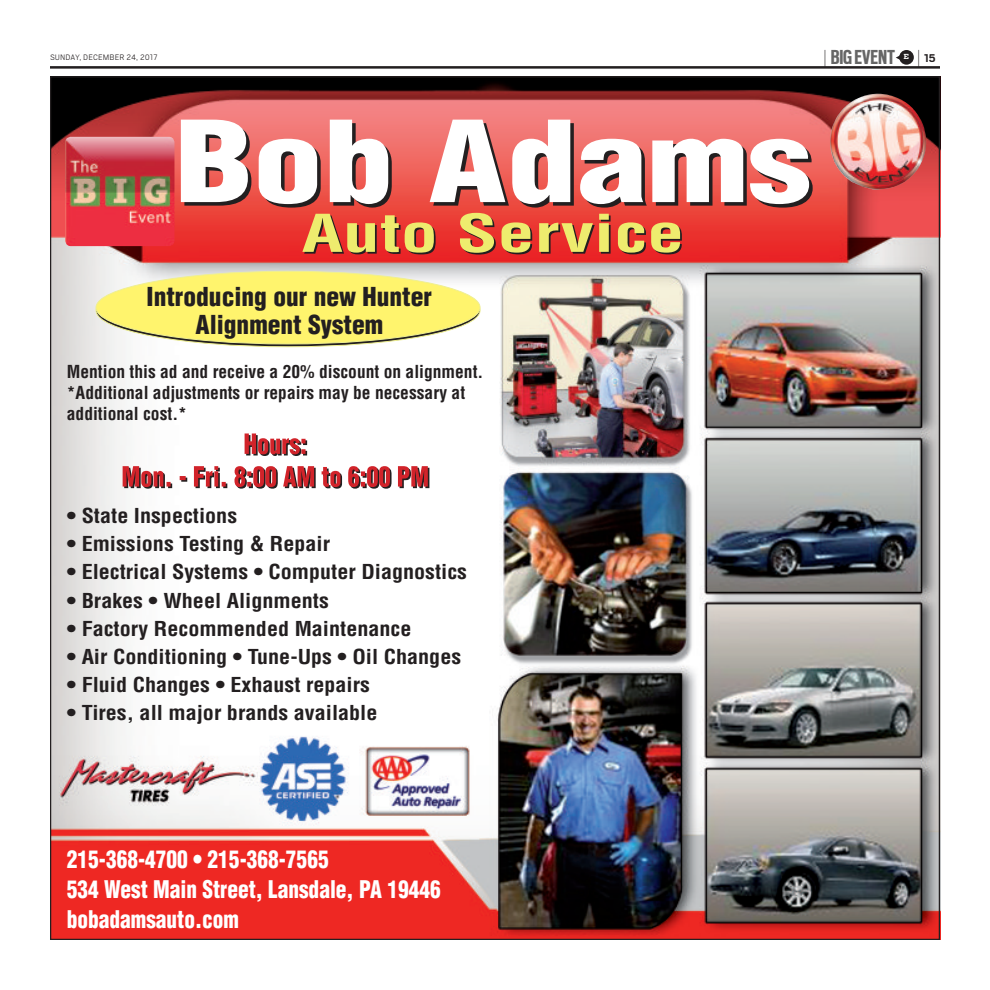
<style>
.page{position:relative;width:990px;height:990px;background:#fff}
.page>*{position:absolute;margin:0;border:0;box-sizing:border-box;transform-origin:0 0}
.t1{font:900 condensed 25.5px/28.1px "Helvetica";color:#231f20;text-align:center}
.t2{font:900 condensed 23.75px/30.4px "Helvetica";color:#fff;scale:.9 1}
.t3{font:700 22.5px "Scout Cond";color:#666}
.t4{font:700 condensed 20.12px "Helvetica";color:#231f20;scale:1.1 1}
.t5{font:700 condensed 17.5px/21px "Helvetica";color:#231f20}
.t6{font:700 12.5px "Cub Scout";color:#231f20}
.t7{font:300 8.75px "Cub Scout";letter-spacing:.005em;color:#231f20}
.t8{font:700 6.88px "Receiver";color:#fff}
.s1{font-family:"Cub Scout";font-weight:300;font-size:21.5px;color:#231f20}
.s2{font-weight:300;font-size:21.5px}
</style>
<div class="page">
<img style="left:52px;top:78px;width:886px;height:860px">
<svg style="left:96px;top:274px;width:384px;height:73px"></svg>
<div style="left:96px;top:271px;width:384px;height:73px;background:#fff46d;border-radius:50%"></div>
<img style="left:65px;top:137px;width:109px;height:109px;border-radius:6px">
<svg style="left:181px;top:120px;width:70px;height:86px"></svg>
<svg style="left:259px;top:120px;width:554px;height:135px"></svg>
<svg style="left:245px;top:433px;width:62px;height:23px"></svg>
<svg style="left:123px;top:466px;width:64px;height:23px"></svg>
<svg style="left:194px;top:466px;width:33px;height:22px"></svg>
<svg style="left:235px;top:466px;width:81px;height:23px"></svg>
<svg style="left:322px;top:467px;width:20px;height:22px"></svg>
<svg style="left:348px;top:466px;width:44px;height:23px"></svg>
<svg style="left:398px;top:466px;width:31px;height:22px"></svg>
<img style="left:830px;top:94px;width:96px;height:96px">
<div style="left:899px;top:50px;width:15px;height:15px;background:#231f20;border-radius:50%"></div>
<hr style="left:50px;top:66px;width:890px;height:3px;background:#231f20">
<p class="t7" style="left:50px;top:52px;width:109px">SUNDAY, DECEMBER 24, 2017</p>
<p class="t3" style="left:824px;top:43px;width:73px"><span class="s1">|</span> BIGEVENT</p>
<p class="t8" style="left:904px;top:53px;width:7px">E</p>
<p class="t6" style="left:917px;top:50px;width:20px"><span class="s2">|</span> 15</p>
<p class="t1" style="left:147px;top:284px;width:287px">Introducing our new Hunter<br>Alignment System</p>
<p class="t5" style="left:67px;top:362px;width:418px">Mention this ad and receive a 20% discount on alignment. *Additional adjustments or repairs may be necessary at additional cost.*</p>
<p class="t4" style="left:67px;top:508px;width:156px">• State Inspections</p>
<p class="t4" style="left:67px;top:536px;width:241px">• Emissions Testing &amp; Repair</p>
<p class="t4" style="left:67px;top:564px;width:365px">• Electrical Systems • Computer Diagnostics</p>
<p class="t4" style="left:67px;top:592px;width:240px">• Brakes • Wheel Alignments</p>
<p class="t4" style="left:67px;top:621px;width:315px">• Factory Recommended Maintenance</p>
<p class="t4" style="left:67px;top:649px;width:360px">• Air Conditioning • Tune-Ups • Oil Changes</p>
<p class="t4" style="left:67px;top:677px;width:277px">• Fluid Changes • Exhaust repairs</p>
<p class="t4" style="left:67px;top:705px;width:284px">• Tires, all major brands available</p>
<p class="t2" style="left:67px;top:846px;width:417px">215-368-4700 • 215-368-7565<br>534 West Main Street, Lansdale, PA 19446 bobadamsauto.com</p>
</div>
